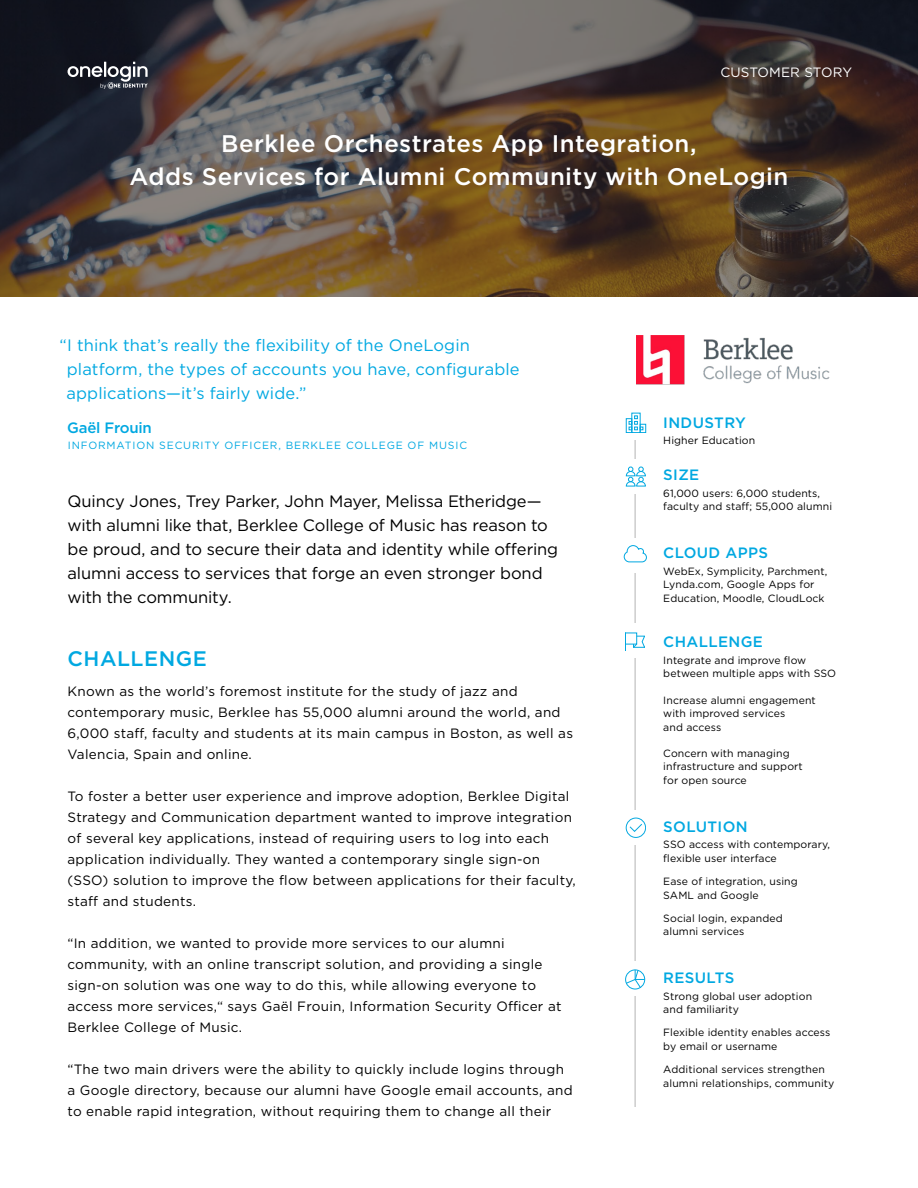
<style>
.page{position:relative;width:918px;height:1188px;background:#fff}
.page>*{position:absolute;margin:0;border:0;box-sizing:border-box;transform-origin:0 0}
.t1{font:500 24px/33px "Gotham";letter-spacing:.02em;color:#fff;text-align:center}
.t2{font:500 21px "Gotham";letter-spacing:.025em;color:#00a8e1}
.t3{font:16.5px/24px "Gotham";letter-spacing:-.01em;color:#000}
.t4{font:16.5px/24px "Gotham";letter-spacing:.005em;color:#00a8e1}
.t5{font:500 15px "Gotham";letter-spacing:.025em;color:#00a8e1}
.t6{font:500 15px "Gotham";letter-spacing:-.015em;color:#00a8e1}
.t7{font:13.5px/21px "Gotham";letter-spacing:.02em;color:#000}
.t8{font:13.5px "Gotham";letter-spacing:.01em;color:#fff}
.t9{font:10.5px/13.5px "Gotham";letter-spacing:.01em;color:#000}
.t10{font:10.5px "Gotham";letter-spacing:.08em;color:#00a8e1}
</style>
<div class="page">
<hr style="left:634px;top:426px;width:2px;height:681px;background:#ccc">
<svg style="left:0;top:0;width:918px;height:297px;background:#544638"></svg>
<div style="left:618px;top:623px;width:35px;height:35px;background:#fff"></div>
<div style="left:625px;top:633px;width:12px;height:11px;border:1px solid #00a8e1"></div>
<svg style="left:633px;top:636px;width:12px;height:12px"></svg>
<div style="left:617px;top:405px;width:35px;height:35px;background:#fff"></div>
<div style="left:632px;top:413px;width:8px;height:20px;border:1px solid #00a8e1"></div>
<div style="left:626px;top:418px;width:6px;height:15px;border:1px solid #00a8e1"></div>
<div style="left:640px;top:424px;width:6px;height:9px;border:1px solid #00a8e1"></div>
<svg style="left:629px;top:416px;width:14px;height:14px"></svg>
<div style="left:619px;top:962px;width:34px;height:34px;background:#fff"></div>
<div style="left:625px;top:970px;width:20px;height:19px;border:1px solid #00a8e1;border-radius:50%"></div>
<svg style="left:626px;top:970px;width:19px;height:18px"></svg>
<div style="left:619px;top:459px;width:34px;height:35px;background:#fff"></div>
<svg style="left:626px;top:467px;width:20px;height:19px"></svg>
<div style="left:618px;top:810px;width:35px;height:35px;background:#fff"></div>
<div style="left:626px;top:818px;width:20px;height:20px;border:1px solid #06a9e0;border-radius:50%"></div>
<svg style="left:629px;top:823px;width:13px;height:9px"></svg>
<div style="left:619px;top:538px;width:34px;height:34px;background:#fff"></div>
<svg style="left:623px;top:545px;width:24px;height:18px"></svg>
<img style="left:636px;top:335px;width:194px;height:50px">
<svg style="left:68px;top:62px;width:80px;height:27px;background:#51545d"></svg>
<p class="t8" style="left:720px;top:63px;width:133px">CUSTOMER STORY</p>
<h1 class="t1" style="left:130px;top:127px;width:660px">Berklee Orchestrates App Integration,<br>Adds Services for Alumni Community with OneLogin</h1>
<p class="t4" style="left:66px;top:333px;width:455px;text-indent:-7px">“I think that’s really the flexibility of the OneLogin platform, the types of accounts you have, configurable applications—it’s fairly wide.”</p>
<p class="t6" style="left:67px;top:418px;width:86px">Gaël Frouin</p>
<p class="t10" style="left:68px;top:438px;width:401px">INFORMATION SECURITY OFFICER, BERKLEE COLLEGE OF MUSIC</p>
<p class="t3" style="left:68px;top:489px;width:492px">Quincy Jones, Trey Parker, John Mayer, Melissa Etheridge— with alumni like that, Berklee College of Music has reason to be proud, and to secure their data and identity while offering alumni access to services that forge an even stronger bond with the community.</p>
<h2 class="t2" style="left:68px;top:645px;width:141px">CHALLENGE</h2>
<p class="t7" style="left:68px;top:680px;width:507px">Known as the world’s foremost institute for the study of jazz and contemporary music, Berklee has 55,000 alumni around the world, and 6,000 staff, faculty and students at its main campus in Boston, as well as Valencia, Spain and online.</p>
<p class="t7" style="left:68px;top:785px;width:510px">To foster a better user experience and improve adoption, Berklee Digital Strategy and Communication department wanted to improve integration of several key applications, instead of requiring users to log into each application individually. They wanted a contemporary single sign-on (SSO) solution to improve the flow between applications for their faculty, staff and students.</p>
<p class="t7" style="left:68px;top:932px;width:495px">“In addition, we wanted to provide more services to our alumni community, with an online transcript solution, and providing a single sign-on solution was one way to do this, while allowing everyone to access more services,“ says Gaël Frouin, Information Security Officer at Berklee College of Music.</p>
<p class="t7" style="left:68px;top:1058px;width:507px">“The two main drivers were the ability to quickly include logins through a Google directory, because our alumni have Google email accounts, and to enable rapid integration, without requiring them to change all their</p>
<p class="t5" style="left:663px;top:413px;width:84px">INDUSTRY</p>
<p class="t9" style="left:663px;top:434px;width:94px">Higher Education</p>
<p class="t5" style="left:663px;top:465px;width:38px">SIZE</p>
<p class="t9" style="left:663px;top:486px;width:170px">61,000 users: 6,000 students, faculty and staff; 55,000 alumni</p>
<p class="t5" style="left:663px;top:543px;width:106px">CLOUD APPS</p>
<p class="t9" style="left:663px;top:564px;width:166px">WebEx, Symplicity, Parchment,<br>Lynda.com, Google Apps for<br>Education, Moodle, CloudLock</p>
<p class="t5" style="left:663px;top:632px;width:101px">CHALLENGE</p>
<p class="t9" style="left:663px;top:653px;width:174px">Integrate and improve flow between multiple apps with SSO</p>
<p class="t9" style="left:663px;top:693px;width:154px">Increase alumni engagement with improved services<br>and access</p>
<p class="t9" style="left:663px;top:746px;width:141px">Concern with managing infrastructure and support for open source</p>
<p class="t5" style="left:663px;top:817px;width:86px">SOLUTION</p>
<p class="t9" style="left:663px;top:838px;width:168px">SSO access with contemporary, flexible user interface</p>
<p class="t9" style="left:663px;top:874px;width:136px">Ease of integration, using<br>SAML and Google</p>
<p class="t9" style="left:663px;top:911px;width:121px">Social login, expanded alumni services</p>
<p class="t5" style="left:663px;top:968px;width:72px">RESULTS</p>
<p class="t9" style="left:663px;top:989px;width:150px">Strong global user adoption and familiarity</p>
<p class="t9" style="left:663px;top:1026px;width:169px">Flexible identity enables access by email or username</p>
<p class="t9" style="left:663px;top:1062px;width:173px">Additional services strengthen alumni relationships, community</p>
</div>
